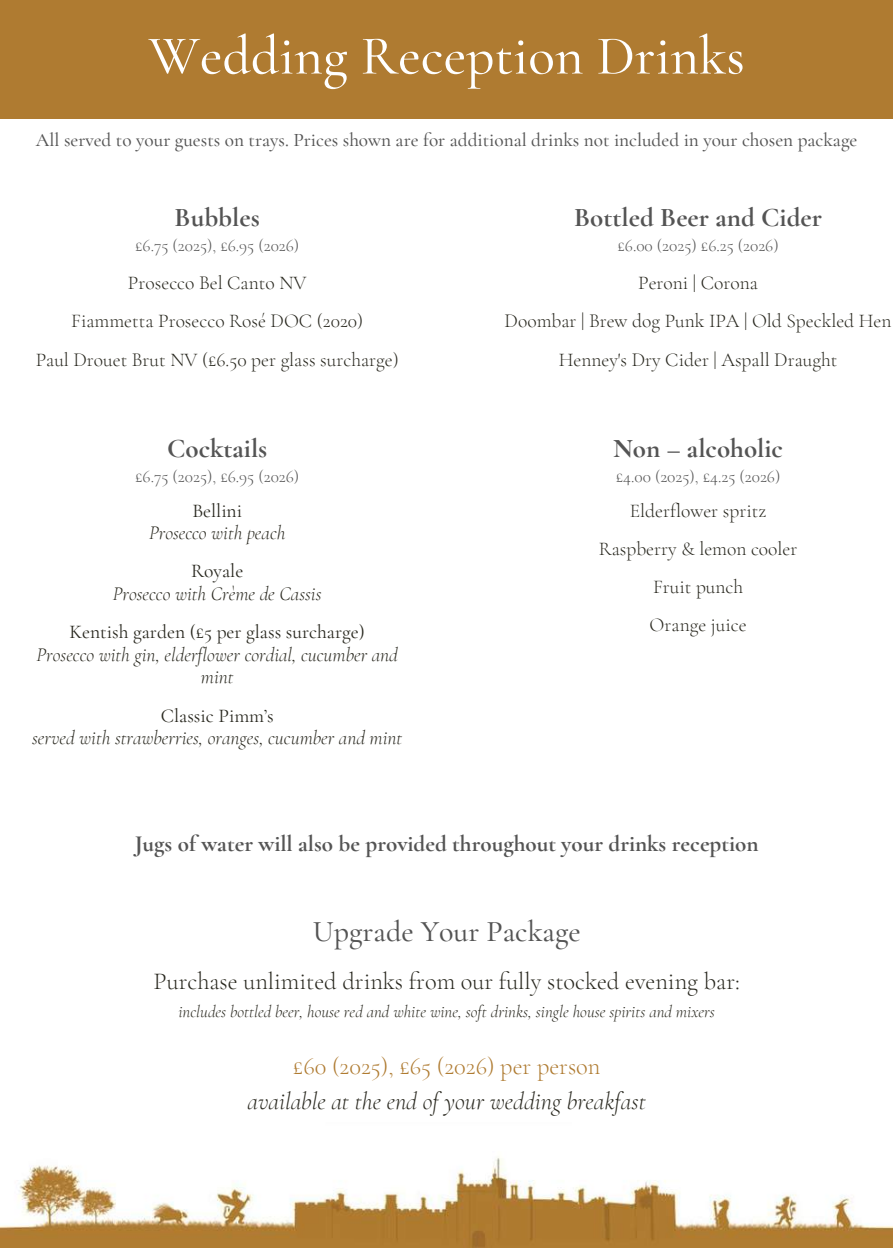
<style>
.page{position:relative;width:893px;height:1255px;background:#fff}
.page>*{position:absolute;margin:0;border:0;box-sizing:border-box;transform-origin:0 0}
.t1{font:500 55.35px "Cormorant Garamond";color:#fff}
.t2{font:500 30px "Cormorant Garamond";color:#545454}
.t3{font:700 27px "Cormorant Garamond";color:#545454}
.t4{font:300 24.3px "Cormorant Garamond";color:#28271e}
.t5{font:italic 300 24.3px "Cormorant Garamond";color:#28271e}
.t6{font:300 24.3px "Cormorant Garamond";color:#af7b31}
.t7{font:700 23.1px "Cormorant Garamond";color:#545454}
.t8{font:300 19.5px/38.2px "Cormorant Garamond";color:#28271e;text-align:center}
.t9{font:italic 300 19.5px/22.5px "Cormorant Garamond";color:#28271e;text-align:center}
.t10{font:19.5px "Cormorant Garamond";color:#28271e}
.t11{font:500 19.2px "Cormorant Garamond";color:#545454}
.t12{font:300 17.25px "Cormorant Garamond";color:#545454}
.t13{font:italic 300 16.8px "Cormorant Garamond";color:#28271e}
</style>
<div class="page">
<img style="left:0;top:1157px;width:892px;height:90px">
<div style="left:0;top:0;width:892px;height:118px;background:#af7b31"></div>
<h1 class="t1" style="left:148px;top:22px;width:598px">Wedding Reception Drinks</h1>
<p class="t11" style="left:36px;top:128px;width:822px">All served to your guests on trays. Prices shown are for additional drinks not included in your chosen package</p>
<h3 class="t3" style="left:175px;top:201px;width:87px">Bubbles</h3>
<p class="t12" style="left:135px;top:235px;width:166px">£6.75 (2025), £6.95 (2026)</p>
<p class="t8" style="left:36px;top:264px;width:364px">Prosecco Bel Canto NV<br>Fiammetta Prosecco Rosé DOC (2020)<br>Paul Drouet Brut NV (£6.50 per glass surcharge)</p>
<h3 class="t3" style="left:167px;top:431px;width:102px">Cocktails</h3>
<p class="t12" style="left:135px;top:466px;width:166px">£6.75 (2025), £6.95 (2026)</p>
<p class="t10" style="left:192px;top:498px;width:51px">Bellini</p>
<p class="t9" style="left:149px;top:521px;width:138px">Prosecco with peach</p>
<p class="t10" style="left:191px;top:559px;width:54px">Royale</p>
<p class="t9" style="left:113px;top:582px;width:210px">Prosecco with Crème de Cassis</p>
<p class="t10" style="left:70px;top:620px;width:297px">Kentish garden (£5 per glass surcharge)</p>
<p class="t9" style="left:37px;top:643px;width:363px">Prosecco with gin, elderflower cordial, cucumber and mint</p>
<p class="t10" style="left:161px;top:703px;width:114px">Classic Pimm’s</p>
<p class="t9" style="left:32px;top:726px;width:372px">served with strawberries, oranges, cucumber and mint</p>
<h3 class="t3" style="left:574px;top:201px;width:249px">Bottled Beer and Cider</h3>
<p class="t12" style="left:617px;top:235px;width:163px">£6.00 (2025) £6.25 (2026)</p>
<p class="t8" style="left:504px;top:264px;width:388px">Peroni | Corona<br>Doombar | Brew dog Punk IPA | Old Speckled Hen<br>Henney's Dry Cider | Aspall Draught</p>
<h3 class="t3" style="left:613px;top:431px;width:171px">Non – alcoholic</h3>
<p class="t12" style="left:615px;top:466px;width:166px">£4.00 (2025), £4.25 (2026)</p>
<p class="t8" style="left:598px;top:491px;width:200px">Elderflower spritz<br>Raspberry &amp; lemon cooler<br>Fruit punch<br>Orange juice</p>
<p class="t7" style="left:135px;top:830px;width:625px">Jugs of water will also be provided throughout your drinks reception</p>
<h2 class="t2" style="left:313px;top:913px;width:269px">Upgrade Your Package</h2>
<p class="t4" style="left:153px;top:966px;width:587px">Purchase unlimited drinks from our fully stocked evening bar:</p>
<p class="t13" style="left:178px;top:1001px;width:538px">includes bottled beer, house red and white wine, soft drinks, single house spirits and mixers</p>
<p class="t6" style="left:293px;top:1051px;width:309px">£60 (2025), £65 (2026) per person</p>
<p class="t5" style="left:247px;top:1086px;width:400px">available at the end of your wedding breakfast</p>
</div>
